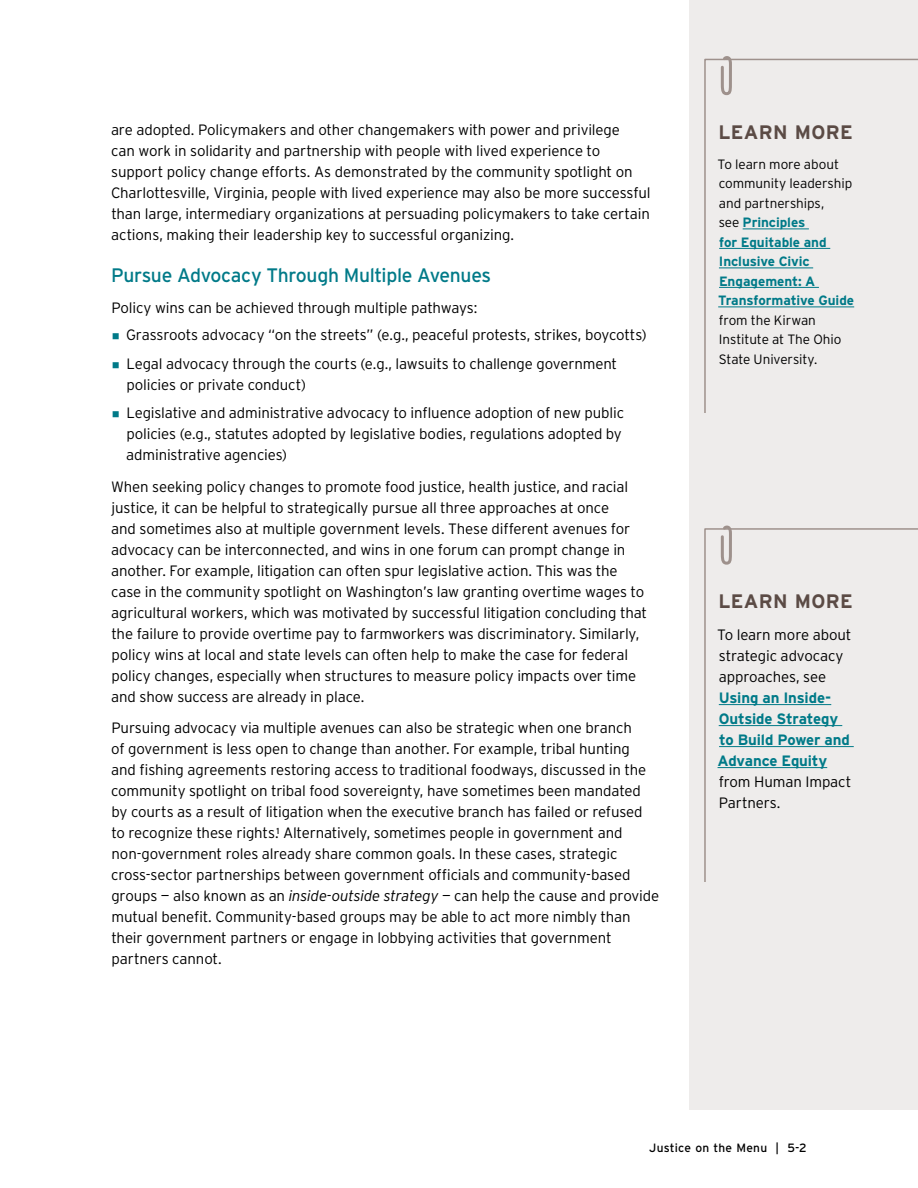
<style>
.page{position:relative;width:918px;height:1188px;background:#fff}
.page>*{position:absolute;margin:0;border:0;box-sizing:border-box;transform-origin:0 0}
.headlines_h4_headline_4{font:19.5px "Interstate";letter-spacing:-.015em;color:#007a88}
.body_h3_learn_more_-_headline_1{font:700 19.5px "Interstate";letter-spacing:.015em;color:#5b4b45}
.body_p_body_text{font:300 15px/21px "Interstate";letter-spacing:-.01em;color:#000}
.body_p_body_text_-_before_bullets{font:300 15px "Interstate";letter-spacing:-.01em;color:#000}
.body_p_learn_more_-_body_text{font:300 13.5px/19.5px "Interstate";letter-spacing:-.005em;color:#000}
.t1{font:12px "Interstate";letter-spacing:.015em;color:#000}
.s1{font-style:italic}
.s2{font-weight:700;color:#007a88}
</style>
<div class="page">
<div style="left:689px;top:0;width:229px;height:1110px;background:#eeeceb"></div>
<svg style="left:723px;top:56px;width:8px;height:2px"></svg>
<svg style="left:704px;top:58px;width:214px;height:354px"></svg>
<svg style="left:704px;top:527px;width:214px;height:355px"></svg>
<hr style="left:743px;top:229px;width:66px;height:1px;background:#007a88">
<hr style="left:719px;top:248px;width:111px;height:1px;background:#007a88">
<hr style="left:719px;top:268px;width:94px;height:1px;background:#007a88">
<hr style="left:719px;top:287px;width:100px;height:1px;background:#007a88">
<hr style="left:718px;top:307px;width:136px;height:1px;background:#007a88">
<hr style="left:719px;top:704px;width:112px;height:1px;background:#007a88">
<hr style="left:719px;top:725px;width:123px;height:1px;background:#007a88">
<hr style="left:719px;top:746px;width:135px;height:1px;background:#007a88">
<hr style="left:718px;top:767px;width:109px;height:1px;background:#007a88">
<p class="body_p_body_text" style="left:111px;top:119px;width:541px">are adopted. Policymakers and other changemakers with power and privilege<br>can work in solidarity and partnership with people with lived experience to support policy change efforts. As demonstrated by the community spotlight on Charlottesville, Virginia, people with lived experience may also be more successful than large, intermediary organizations at persuading policymakers to take certain actions, making their leadership key to successful organizing.</p>
<h3 class="headlines_h4_headline_4" style="left:111px;top:263px;width:382px">Pursue Advocacy Through Multiple Avenues</h3>
<p class="body_p_body_text_-_before_bullets" style="left:111px;top:299px;width:367px">Policy wins can be achieved through multiple pathways:</p>
<p class="body_p_body_text" style="left:126px;top:325px;width:522px">Grassroots advocacy “on the streets” (e.g., peaceful protests, strikes, boycotts)</p>
<p class="body_p_body_text" style="left:126px;top:353px;width:492px">Legal advocacy through the courts (e.g., lawsuits to challenge government policies or private conduct)</p>
<p class="body_p_body_text" style="left:126px;top:403px;width:500px">Legislative and administrative advocacy to influence adoption of new public policies (e.g., statutes adopted by legislative bodies, regulations adopted by administrative agencies)</p>
<p class="body_p_body_text" style="left:111px;top:476px;width:538px">When seeking policy changes to promote food justice, health justice, and racial justice, it can be helpful to strategically pursue all three approaches at once<br>and sometimes also at multiple government levels. These different avenues for advocacy can be interconnected, and wins in one forum can prompt change in another. For example, litigation can often spur legislative action. This was the case in the community spotlight on Washington’s law granting overtime wages to agricultural workers, which was motivated by successful litigation concluding that the failure to provide overtime pay to farmworkers was discriminatory. Similarly, policy wins at local and state levels can often help to make the case for federal policy changes, especially when structures to measure policy impacts over time and show success are already in place.</p>
<p class="body_p_body_text" style="left:111px;top:718px;width:549px">Pursuing advocacy via multiple avenues can also be strategic when one branch<br>of government is less open to change than another. For example, tribal hunting<br>and fishing agreements restoring access to traditional foodways, discussed in the community spotlight on tribal food sovereignty, have sometimes been mandated by courts as a result of litigation when the executive branch has failed or refused to recognize these rights.<sup>1</sup> Alternatively, sometimes people in government and non-government roles already share common goals. In these cases, strategic cross-sector partnerships between government officials and community-based groups — also known as an <span class="s1">inside-outside strategy</span> — can help the cause and provide mutual benefit. Community-based groups may be able to act more nimbly than their government partners or engage in lobbying activities that government partners cannot.</p>
<p class="body_h3_learn_more_-_headline_1" style="left:718px;top:120px;width:136px">LEARN MORE</p>
<p class="body_p_learn_more_-_body_text" style="left:717px;top:154px;width:138px">To learn more about community leadership and partnerships,<br>see <span class="s2">Principles<br>for Equitable and<br>Inclusive Civic<br>Engagement: A<br>Transformative Guide </span>from the Kirwan<br>Institute at The Ohio<br>State University.</p>
<p class="body_h3_learn_more_-_headline_1" style="left:718px;top:589px;width:136px">LEARN MORE</p>
<p class="body_p_body_text" style="left:717px;top:624px;width:136px">To learn more about strategic advocacy approaches, see<br><span class="s2">Using an Inside-<br>Outside Strategy to Build Power and<br>Advance Equity </span>from Human Impact<br>Partners.</p>
<p class="t1" style="left:649px;top:1140px;width:159px">Justice on the Menu | 5-2</p>
</div>
